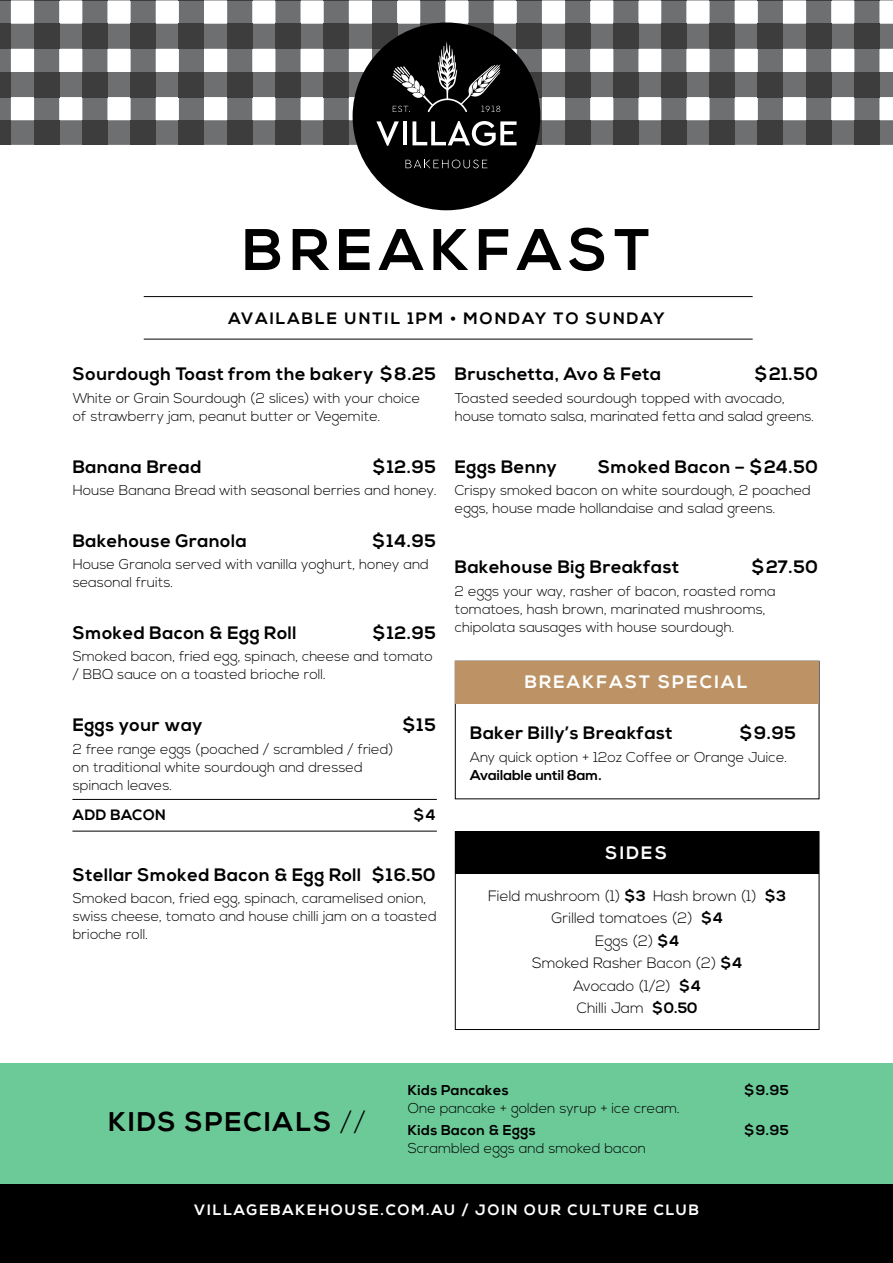
<style>
.page{position:relative;width:893px;height:1263px;background:#fff}
.page>*{position:absolute;margin:0;border:0;box-sizing:border-box;transform-origin:0 0}
.t1{font:700 58.5px "Nexa";letter-spacing:.12em;color:#000}
.t2{font:700 27px "Nexa";letter-spacing:.07em;color:#000}
.t3{font:700 18px "Nexa";letter-spacing:.03em;color:#000}
.t4{font:700 18px "Nexa";letter-spacing:.12em;color:#fff}
.t5{font:700 16.5px "Nexa";letter-spacing:.12em;color:#000}
.t6{font:300 15px/22.5px "Nexa";color:#000;text-align:center}
.t7{font:700 15px "Nexa";letter-spacing:.12em;color:#fff}
.t8{font:700 15px "Nexa";letter-spacing:.03em;color:#000}
.t9{font:300 14.25px/18px "Nexa";color:#000}
.t10{font:700 14.25px "Nexa";letter-spacing:.03em;color:#000}
.t11{font:700 14.25px "Nexa";color:#000}
.s1{font-weight:700}
.s2{font-weight:300}
</style>
<div class="page">
<div style="left:0;top:1063px;width:893px;height:121px;background:#6cca98"></div>
<div style="left:0;top:1184px;width:893px;height:79px;background:#000"></div>
<hr style="left:144px;top:339px;width:609px;height:1px;background:#000">
<hr style="left:144px;top:296px;width:609px;height:1px;background:#000">
<div style="left:353px;top:23px;width:187px;height:187px;background:#000;border-radius:50%"></div>
<svg style="left:405px;top:160px;width:82px;height:8px"></svg>
<svg style="left:0;top:0;width:893px;height:146px"></svg>
<hr style="left:72px;top:799px;width:365px;height:1px;background:#000">
<hr style="left:72px;top:831px;width:365px;height:1px;background:#000">
<div style="left:455px;top:661px;width:364px;height:42px;background:#bd9366"></div>
<div style="left:455px;top:831px;width:364px;height:43px;background:#000"></div>
<h1 class="t1" style="left:243px;top:216px;width:409px">BREAKFAST</h1>
<p class="t5" style="left:228px;top:309px;width:438px">AVAILABLE UNTIL 1PM • MONDAY TO SUNDAY</p>
<p class="t3" style="left:73px;top:364px;width:365px">Sourdough Toast from the bakery $8.25</p>
<p class="t9" style="left:73px;top:389px;width:349px">White or Grain Sourdough (2 slices) with your choice of strawberry jam, peanut butter or Vegemite.</p>
<p class="t3" style="left:73px;top:456px;width:130px">Banana Bread</p>
<p class="t3" style="left:373px;top:456px;width:65px">$12.95</p>
<p class="t9" style="left:73px;top:481px;width:366px">House Banana Bread with seasonal berries and honey.</p>
<p class="t3" style="left:73px;top:530px;width:176px">Bakehouse Granola</p>
<p class="t3" style="left:372px;top:530px;width:65px">$14.95</p>
<p class="t9" style="left:73px;top:556px;width:358px">House Granola served with vanilla yoghurt, honey and seasonal fruits.</p>
<p class="t3" style="left:73px;top:622px;width:225px">Smoked Bacon &amp; Egg Roll</p>
<p class="t3" style="left:373px;top:622px;width:65px">$12.95</p>
<p class="t9" style="left:73px;top:648px;width:362px">Smoked bacon, fried egg, spinach, cheese and tomato / BBQ sauce on a toasted brioche roll.</p>
<p class="t3" style="left:73px;top:715px;width:131px">Eggs your way</p>
<p class="t3" style="left:402px;top:715px;width:35px">$15</p>
<p class="t9" style="left:73px;top:740px;width:322px">2 free range eggs (poached / scrambled / fried) on traditional white sourdough and dressed spinach leaves.</p>
<p class="t8" style="left:73px;top:806px;width:95px">ADD BACON</p>
<p class="t8" style="left:413px;top:806px;width:24px">$4</p>
<p class="t3" style="left:73px;top:864px;width:365px">Stellar Smoked Bacon &amp; Egg Roll $16.50</p>
<p class="t9" style="left:73px;top:890px;width:366px">Smoked bacon, fried egg, spinach, caramelised onion, swiss cheese, tomato and house chilli jam on a toasted brioche roll.</p>
<p class="t3" style="left:455px;top:364px;width:208px">Bruschetta, Avo &amp; Feta</p>
<p class="t3" style="left:755px;top:364px;width:65px">$21.50</p>
<p class="t9" style="left:455px;top:389px;width:361px">Toasted seeded sourdough topped with avocado, house tomato salsa, marinated fetta and salad greens.</p>
<p class="t3" style="left:455px;top:456px;width:104px">Eggs Benny</p>
<p class="t3" style="left:598px;top:456px;width:221px">Smoked Bacon – $24.50</p>
<p class="t9" style="left:455px;top:481px;width:358px">Crispy smoked bacon on white sourdough, 2 poached eggs, house made hollandaise and salad greens.</p>
<p class="t3" style="left:455px;top:557px;width:226px">Bakehouse Big Breakfast</p>
<p class="t3" style="left:751px;top:557px;width:68px">$27.50</p>
<p class="t9" style="left:455px;top:582px;width:322px">2 eggs your way, rasher of bacon, roasted roma tomatoes, hash brown, marinated mushrooms, chipolata sausages with house sourdough.</p>
<p class="t4" style="left:525px;top:672px;width:225px">BREAKFAST SPECIAL</p>
<p class="t3" style="left:470px;top:723px;width:204px">Baker Billy’s Breakfast</p>
<p class="t3" style="left:740px;top:723px;width:58px">$9.95</p>
<p class="t9" style="left:470px;top:748px;width:318px">Any quick option + 12oz Coffee or Orange Juice.</p>
<p class="t11" style="left:470px;top:766px;width:133px">Available until 8am.</p>
<p class="t4" style="left:606px;top:842px;width:63px">SIDES</p>
<p class="t6" style="left:488px;top:885px;width:300px">Field mushroom (1) <span class="s1">$3</span> Hash brown (1) <span class="s1">$3<br></span>Grilled tomatoes (2) <span class="s1">$4<br></span>Eggs (2) <span class="s1">$4<br></span>Smoked Rasher Bacon (2) <span class="s1">$4<br></span>Avocado (1/2) <span class="s1">$4<br></span>Chilli Jam <span class="s1">$0.50</span></p>
<h2 class="t2" style="left:109px;top:1106px;width:259px">KIDS SPECIALS <span class="s2">//</span></h2>
<p class="t10" style="left:408px;top:1082px;width:103px">Kids Pancakes</p>
<p class="t10" style="left:744px;top:1082px;width:46px">$9.95</p>
<p class="t9" style="left:408px;top:1100px;width:274px">One pancake + golden syrup + ice cream.</p>
<p class="t10" style="left:408px;top:1122px;width:129px">Kids Bacon &amp; Eggs</p>
<p class="t10" style="left:744px;top:1122px;width:46px">$9.95</p>
<p class="t9" style="left:408px;top:1140px;width:240px">Scrambled eggs and smoked bacon</p>
<p class="t7" style="left:194px;top:1201px;width:506px">VILLAGEBAKEHOUSE.COM.AU / JOIN OUR CULTURE CLUB</p>
</div>
